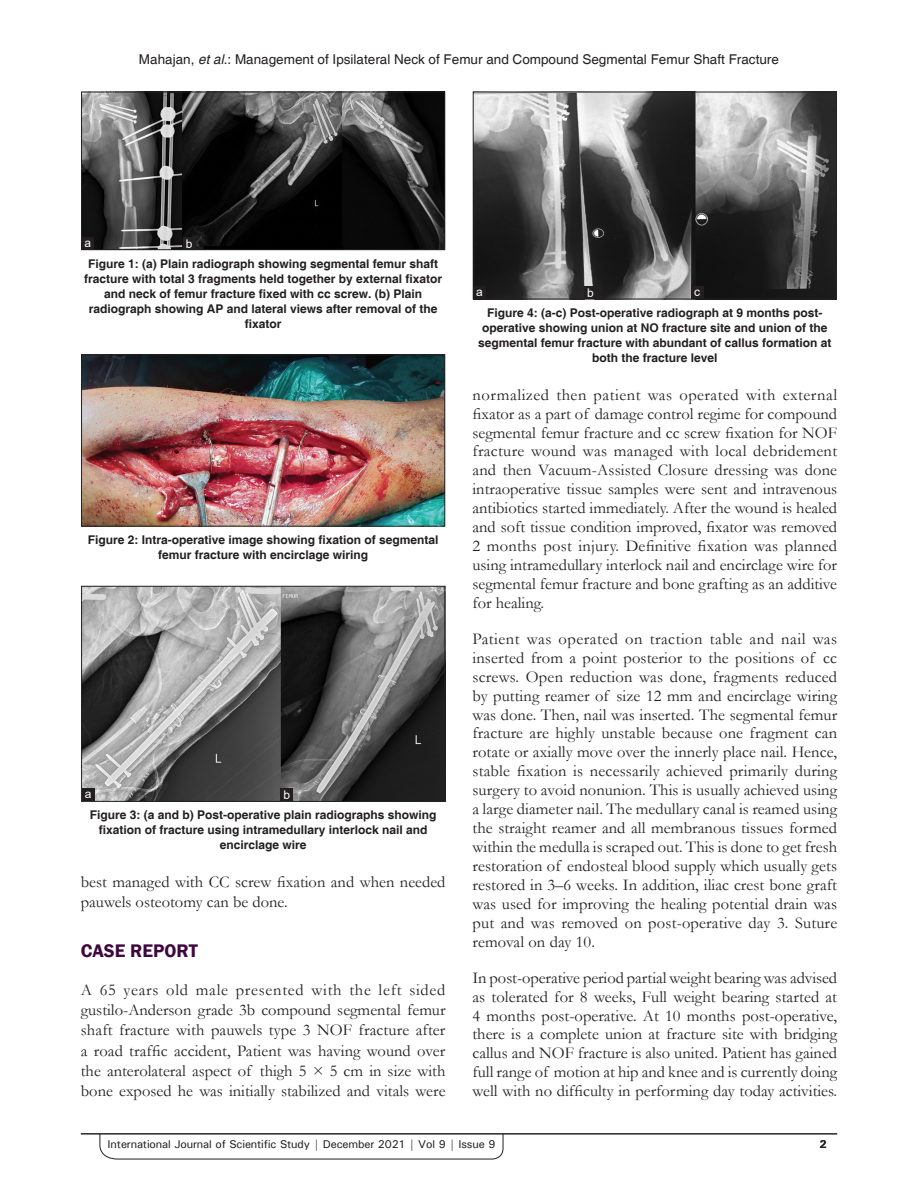
<style>
.page{position:relative;width:918px;height:1188px;background:#fff}
.page>*{position:absolute;margin:0;border:0;box-sizing:border-box;transform-origin:0 0}
.t1{font:600 18.75px "Franklin Gothic";color:#3e083e}
.TX{font:16.5px/18.9px "Garamond";color:#231f20;text-align:justify}
.t2{font:13.5px "Helvetica";color:#231f20}
.FGC{font:700 12px/15px "Helvetica";color:#231f20;text-align:center}
.LABEL{font:12px "Arial";color:#fff}
.RF{font:500 11.25px "Univers";letter-spacing:-.01em;color:#231f20}
.t3{font:700 11.25px "Univers";color:#231f20}
.s1{font-style:italic}
</style>
<div class="page">
<hr style="left:81px;top:1134px;width:756px;height:1px;background:#231f20">
<svg style="left:100px;top:1133px;width:403px;height:26px"></svg>
<img style="left:83px;top:357px;width:360px;height:167px">
<div style="left:81px;top:355px;width:364px;height:171px;border:1px solid #231f20"></div>
<img style="left:83px;top:94px;width:360px;height:154px">
<div style="left:81px;top:92px;width:364px;height:158px;border:1px solid #231f20"></div>
<div style="left:183px;top:237px;width:13px;height:13px;background:#231f20"></div>
<div style="left:81px;top:237px;width:13px;height:13px;background:#231f20"></div>
<img style="left:475px;top:94px;width:360px;height:203px">
<div style="left:473px;top:92px;width:364px;height:207px;border:1px solid #231f20"></div>
<div style="left:691px;top:286px;width:13px;height:13px;background:#231f20"></div>
<div style="left:584px;top:286px;width:13px;height:13px;background:#231f20"></div>
<div style="left:473px;top:286px;width:13px;height:13px;background:#231f20"></div>
<img style="left:83px;top:588px;width:360px;height:212px">
<div style="left:81px;top:586px;width:364px;height:216px;border:1px solid #231f20"></div>
<div style="left:280px;top:788px;width:13px;height:13px;background:#231f20"></div>
<div style="left:82px;top:788px;width:13px;height:13px;background:#231f20"></div>
<p class="t2" style="left:139px;top:52px;width:642px">Mahajan, <span class="s1">et al</span>.: Management of Ipsilateral Neck of Femur and Compound Segmental Femur Shaft Fracture</p>
<p class="LABEL" style="left:84px;top:234px;width:8px">a</p>
<p class="LABEL" style="left:186px;top:235px;width:8px">b</p>
<p class="FGC" style="left:84px;top:256px;width:360px">Figure 1: (a) Plain radiograph showing segmental femur shaft fracture with total 3 fragments held together by external fixator and neck of femur fracture fixed with cc screw. (b) Plain radiograph showing AP and lateral views after removal of the fixator</p>
<p class="FGC" style="left:88px;top:533px;width:352px">Figure 2: Intra-operative image showing fixation of segmental femur fracture with encirclage wiring</p>
<p class="LABEL" style="left:85px;top:786px;width:8px">a</p>
<p class="LABEL" style="left:283px;top:787px;width:8px">b</p>
<p class="FGC" style="left:90px;top:808px;width:348px">Figure 3: (a and b) Post-operative plain radiographs showing fixation of fracture using intramedullary interlock nail and encirclage wire</p>
<p class="TX" style="left:81px;top:871px;width:366px;line-height:20.2px">best managed with CC screw fixation and when needed pauwels osteotomy can be done.</p>
<h1 class="t1" style="left:81px;top:939px;width:119px">CASE REPORT</h1>
<p class="TX" style="left:81px;top:979px;width:366px;line-height:20.2px">A 65 years old male presented with the left sided gustilo-Anderson grade 3b compound segmental femur shaft fracture with pauwels type 3 NOF fracture after a road traffic accident, Patient was having wound over the anterolateral aspect of thigh 5 × 5 cm in size with bone exposed he was initially stabilized and vitals were</p>
<p class="LABEL" style="left:476px;top:284px;width:8px">a</p>
<p class="LABEL" style="left:587px;top:284px;width:8px">b</p>
<p class="LABEL" style="left:694px;top:283px;width:7px">c</p>
<p class="FGC" style="left:478px;top:306px;width:355px">Figure 4: (a-c) Post-operative radiograph at 9 months post&shy;operative showing union at NO fracture site and union of the segmental femur fracture with abundant of callus formation at both the fracture level</p>
<p class="TX" style="left:472px;top:385px;width:366px">normalized then patient was operated with external fixator as a part of damage control regime for compound segmental femur fracture and cc screw fixation for NOF fracture wound was managed with local debridement and then Vacuum-Assisted Closure dressing was done intraoperative tissue samples were sent and intravenous antibiotics started immediately. After the wound is healed and soft tissue condition improved, fixator was removed 2 months post injury. Definitive fixation was planned using intramedullary interlock nail and encirclage wire for segmental femur fracture and bone grafting as an additive for healing.</p>
<p class="TX" style="left:472px;top:629px;width:366px">Patient was operated on traction table and nail was inserted from a point posterior to the positions of cc screws. Open reduction was done, fragments reduced by putting reamer of size 12 mm and encirclage wiring was done. Then, nail was inserted. The segmental femur fracture are highly unstable because one fragment can rotate or axially move over the innerly place nail. Hence, stable fixation is necessarily achieved primarily during surgery to avoid nonunion. This is usually achieved using a large diameter nail. The medullary canal is reamed using the straight reamer and all membranous tissues formed within the medulla is scraped out. This is done to get fresh restoration of endosteal blood supply which usually gets restored in 3–6 weeks. In addition, iliac crest bone graft was used for improving the healing potential drain was put and was removed on post-operative day 3. Suture removal on day 10.</p>
<p class="TX" style="left:472px;top:968px;width:366px">In post-operative period partial weight bearing was advised as tolerated for 8 weeks, Full weight bearing started at 4 months post-operative. At 10 months post-operative, there is a complete union at fracture site with bridging callus and NOF fracture is also united. Patient has gained full range of motion at hip and knee and is currently doing well with no difficulty in performing day today activities.</p>
<p class="RF" style="left:108px;top:1137px;width:389px">International Journal of Scientific Study | December 2021 | Vol 9 | Issue 9</p>
<p class="t3" style="left:819px;top:1137px;width:9px">2</p>
</div>
